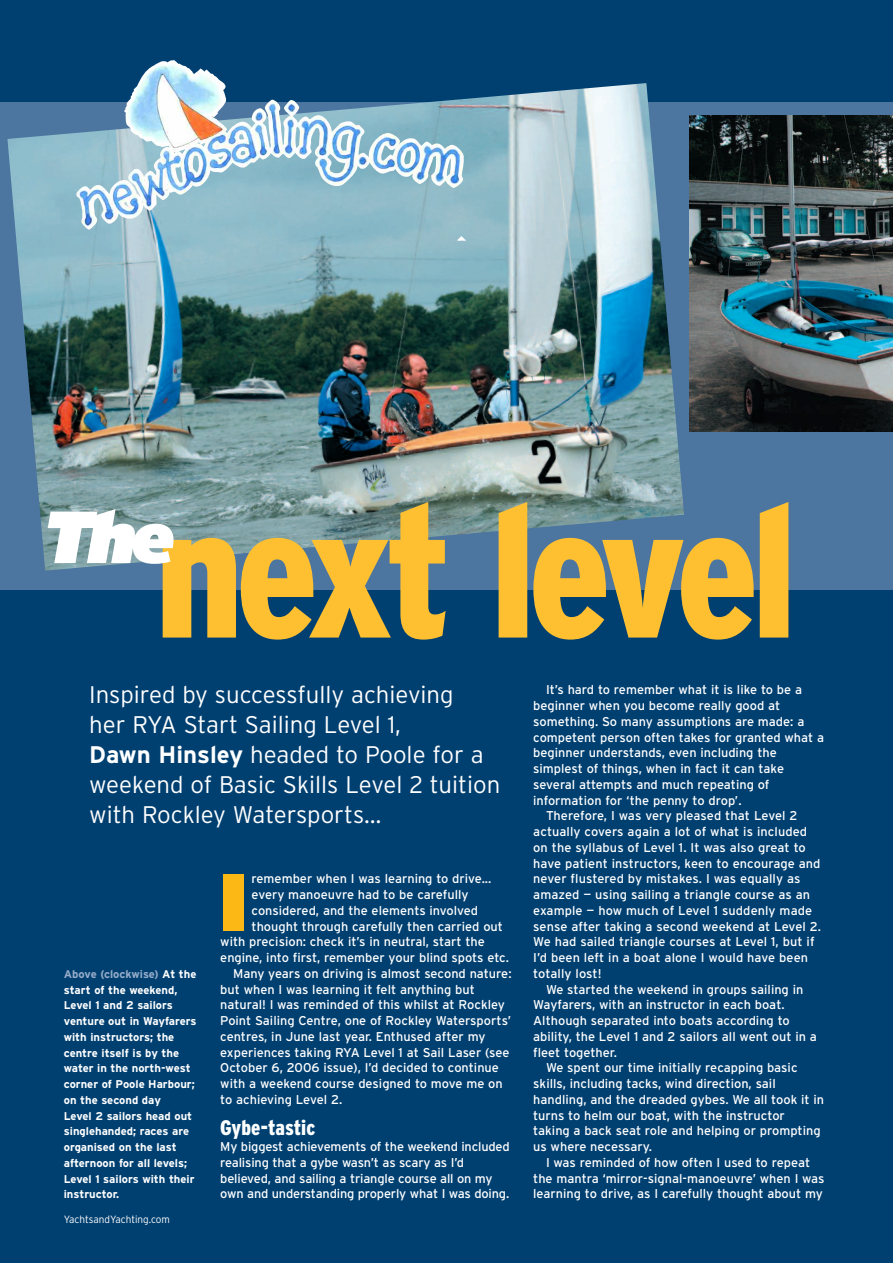
<style>
.page{position:relative;width:893px;height:1263px;background:#004071}
.page>*{position:absolute;margin:0;border:0;box-sizing:border-box;transform-origin:0 0}
.t1{font:900 condensed 186px "Interstate";letter-spacing:-.04em;color:#febf31}
.t2{font:900 80.4px "Interstate";color:#fcb814;scale:.89 1}
.t3{font:italic 900 73.5px "Interstate";color:#fff}
.t4{font:300 24px/30px "Interstate";color:#fff}
.t5{font:900 condensed 21px "Interstate";color:#fff}
.t6{font:12.75px/15.8px "Interstate";color:#fff}
.t7{font:700 11.25px/15.8px "Interstate";color:#fff}
.t8{font:300 10.5px "Interstate";color:#fff;scale:.95 1}
.s1{font-weight:700}
.s2{color:#96acc9}
</style>
<div class="page">
<div style="left:0;top:102px;width:893px;height:488px;background:#4c759f"></div>
<img style="left:690px;top:115px;width:203px;height:316px">
<img style="left:7px;top:83px;width:677px;height:488px">
<img style="left:174px;top:60px;width:291px;height:129px">
<h1 class="t1" style="left:155px;top:464px;width:643px">next level</h1>
<h3 class="t3" style="left:43px;top:495px;width:133px">The</h3>
<h3 class="t4" style="left:89px;top:679px;width:413px">Inspired by successfully achieving<br>her RYA Start Sailing Level 1,<br><span class="s1">Dawn Hinsley</span> headed to Poole for a weekend of Basic Skills Level 2 tuition with Rockley Watersports…</h3>
<p class="t7" style="left:64px;top:966px;width:134px"><span class="s2">Above (clockwise)</span> At the start of the weekend,<br>Level 1 and 2 sailors venture out in Wayfarers with instructors; the centre itself is by the water in the north-west corner of Poole Harbour; on the second day<br>Level 2 sailors head out singlehanded; races are organised on the last afternoon for all levels;<br>Level 1 sailors with their instructor.</p>
<p class="t8" style="left:64px;top:1213px;width:113px">YachtsandYachting.com</p>
<h2 class="t2" style="left:220px;top:856px;width:31px">I</h2>
<p class="t6" style="left:252px;top:871px;width:241px">remember when I was learning to drive...</p>
<p class="t6" style="left:252px;top:887px;width:218px">every manoeuvre had to be carefully</p>
<p class="t6" style="left:252px;top:902px;width:228px">considered, and the elements involved</p>
<p class="t6" style="left:252px;top:918px;width:253px">thought through carefully then carried out</p>
<p class="t6" style="left:220px;top:934px;width:266px">with precision: check it’s in neutral, start the</p>
<p class="t6" style="left:220px;top:950px;width:290px">engine, into first, remember your blind spots etc.</p>
<p class="t6" style="left:233px;top:965px;width:280px">Many years on driving is almost second nature:</p>
<p class="t6" style="left:220px;top:981px;width:256px">but when I was learning it felt anything but</p>
<p class="t6" style="left:220px;top:997px;width:286px">natural! I was reminded of this whilst at Rockley</p>
<p class="t6" style="left:220px;top:1013px;width:292px">Point Sailing Centre, one of Rockley Watersports’</p>
<p class="t6" style="left:220px;top:1028px;width:267px">centres, in June last year. Enthused after my</p>
<p class="t6" style="left:220px;top:1044px;width:291px">experiences taking RYA Level 1 at Sail Laser (see</p>
<p class="t6" style="left:220px;top:1060px;width:280px">October 6, 2006 issue), I’d decided to continue</p>
<p class="t6" style="left:220px;top:1076px;width:284px">with a weekend course designed to move me on</p>
<p class="t6" style="left:220px;top:1091px;width:124px">to achieving Level 2.</p>
<h3 class="t5" style="left:220px;top:1116px;width:97px">Gybe-tastic</h3>
<p class="t6" style="left:220px;top:1139px;width:291px">My biggest achievements of the weekend included realising that a gybe wasn’t as scary as I’d believed, and sailing a triangle course all on my own and understanding properly what I was doing.</p>
<p class="t6" style="left:546px;top:682px;width:258px">It’s hard to remember what it is like to be a</p>
<p class="t6" style="left:533px;top:698px;width:249px">beginner when you become really good at</p>
<p class="t6" style="left:533px;top:713px;width:273px">something. So many assumptions are made: a</p>
<p class="t6" style="left:533px;top:729px;width:292px">competent person often takes for granted what a</p>
<p class="t6" style="left:533px;top:745px;width:245px">beginner understands, even including the</p>
<p class="t6" style="left:533px;top:761px;width:252px">simplest of things, when in fact it can take</p>
<p class="t6" style="left:533px;top:776px;width:238px">several attempts and much repeating of</p>
<p class="t6" style="left:533px;top:792px;width:210px">information for ‘the penny to drop’.</p>
<p class="t6" style="left:546px;top:808px;width:253px">Therefore, I was very pleased that Level 2</p>
<p class="t6" style="left:533px;top:824px;width:275px">actually covers again a lot of what is included</p>
<p class="t6" style="left:533px;top:839px;width:274px">on the syllabus of Level 1. It was also great to</p>
<p class="t6" style="left:533px;top:855px;width:289px">have patient instructors, keen to encourage and</p>
<p class="t6" style="left:533px;top:871px;width:269px">never flustered by mistakes. I was equally as</p>
<p class="t6" style="left:533px;top:887px;width:278px">amazed — using sailing a triangle course as an</p>
<p class="t6" style="left:533px;top:902px;width:280px">example — how much of Level 1 suddenly made</p>
<p class="t6" style="left:533px;top:918px;width:289px">sense after taking a second weekend at Level 2.</p>
<p class="t6" style="left:533px;top:934px;width:283px">We had sailed triangle courses at Level 1, but if</p>
<p class="t6" style="left:533px;top:950px;width:276px">I’d been left in a boat alone I would have been</p>
<p class="t6" style="left:533px;top:965px;width:70px">totally lost!</p>
<p class="t6" style="left:546px;top:981px;width:259px">We started the weekend in groups sailing in</p>
<p class="t6" style="left:533px;top:997px;width:253px">Wayfarers, with an instructor in each boat.</p>
<p class="t6" style="left:533px;top:1013px;width:258px">Although separated into boats according to</p>
<p class="t6" style="left:533px;top:1028px;width:285px">ability, the Level 1 and 2 sailors all went out in a</p>
<p class="t6" style="left:533px;top:1044px;width:85px">fleet together.</p>
<p class="t6" style="left:546px;top:1060px;width:253px">We spent our time initially recapping basic</p>
<p class="t6" style="left:533px;top:1076px;width:244px">skills, including tacks, wind direction, sail</p>
<p class="t6" style="left:533px;top:1091px;width:292px">handling, and the dreaded gybes. We all took it in</p>
<p class="t6" style="left:533px;top:1107px;width:253px">turns to helm our boat, with the instructor</p>
<p class="t6" style="left:533px;top:1123px;width:289px">taking a back seat role and helping or prompting</p>
<p class="t6" style="left:533px;top:1139px;width:120px">us where necessary.</p>
<p class="t6" style="left:546px;top:1154px;width:266px">I was reminded of how often I used to repeat</p>
<p class="t6" style="left:533px;top:1170px;width:293px">the mantra ‘mirror-signal-manoeuvre’ when I was</p>
<p class="t6" style="left:533px;top:1186px;width:291px">learning to drive, as I carefully thought about my</p>
</div>
